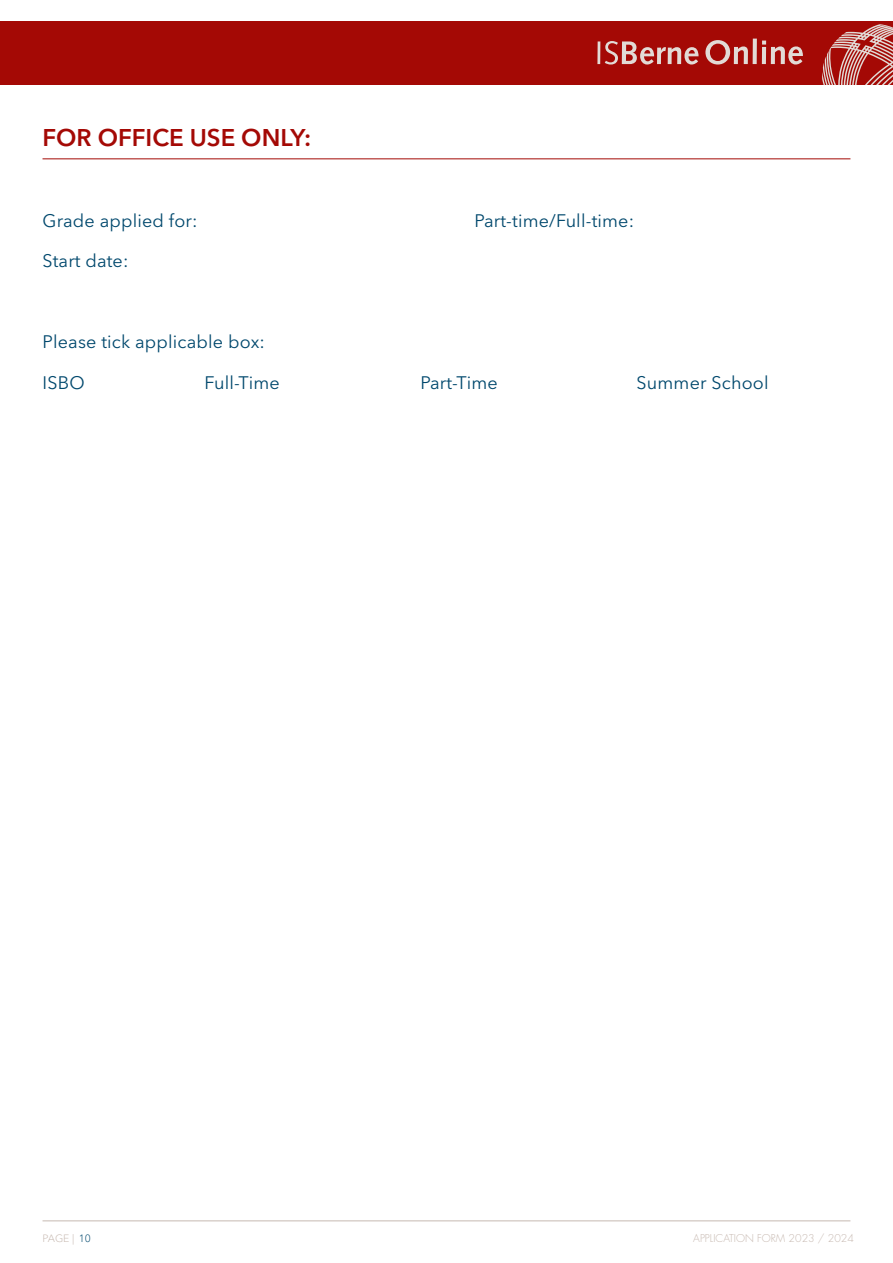
<style>
.page{position:relative;width:893px;height:1263px;background:#fff}
.page>*{position:absolute;margin:0;border:0;box-sizing:border-box;transform-origin:0 0}
.t1{font:600 24px "Avenir Next LT Pro";color:#a40905}
.t2{font:18px "Avenir Next LT Pro";letter-spacing:.01em;color:#01486d}
.t3{font:300 10.5px "Futura LT";color:#c7b9b1}
.t4{font:300 10.5px "Avenir Next LT Pro";letter-spacing:-.01em;color:#c7b9b1}
.s1{color:#01486d}
</style>
<div class="page">
<div style="left:0;top:21px;width:893px;height:64px;background:#a40905"></div>
<hr style="left:597px;top:41px;width:3px;height:23px;background:#e2dbd6">
<svg style="left:605px;top:41px;width:93px;height:24px"></svg>
<svg style="left:705px;top:40px;width:43px;height:25px"></svg>
<svg style="left:753px;top:39px;width:4px;height:25px"></svg>
<svg style="left:762px;top:41px;width:41px;height:24px"></svg>
<svg style="left:822px;top:24px;width:71px;height:61px"></svg>
<hr style="left:43px;top:1220px;width:807px;height:1px;background:#c7b9b1">
<hr style="left:43px;top:158px;width:807px;height:1px;background:#a40905">
<h1 class="t1" style="left:43px;top:123px;width:270px">FOR OFFICE USE ONLY:</h1>
<p class="t2" style="left:43px;top:210px;width:157px">Grade applied for:</p>
<p class="t2" style="left:475px;top:210px;width:161px">Part-time/Full-time:</p>
<p class="t2" style="left:43px;top:250px;width:87px">Start date:</p>
<p class="t2" style="left:43px;top:331px;width:224px">Please tick applicable box:</p>
<p class="t2" style="left:43px;top:371px;width:44px">ISBO</p>
<p class="t2" style="left:205px;top:371px;width:77px">Full-Time</p>
<p class="t2" style="left:421px;top:371px;width:79px">Part-Time</p>
<p class="t2" style="left:637px;top:371px;width:134px">Summer School</p>
<p class="t4" style="left:43px;top:1232px;width:50px">PAGE | <span class="s1">10</span></p>
<p class="t3" style="left:693px;top:1231px;width:162px">APPLICATION FORM 2023 / 2024</p>
</div>
